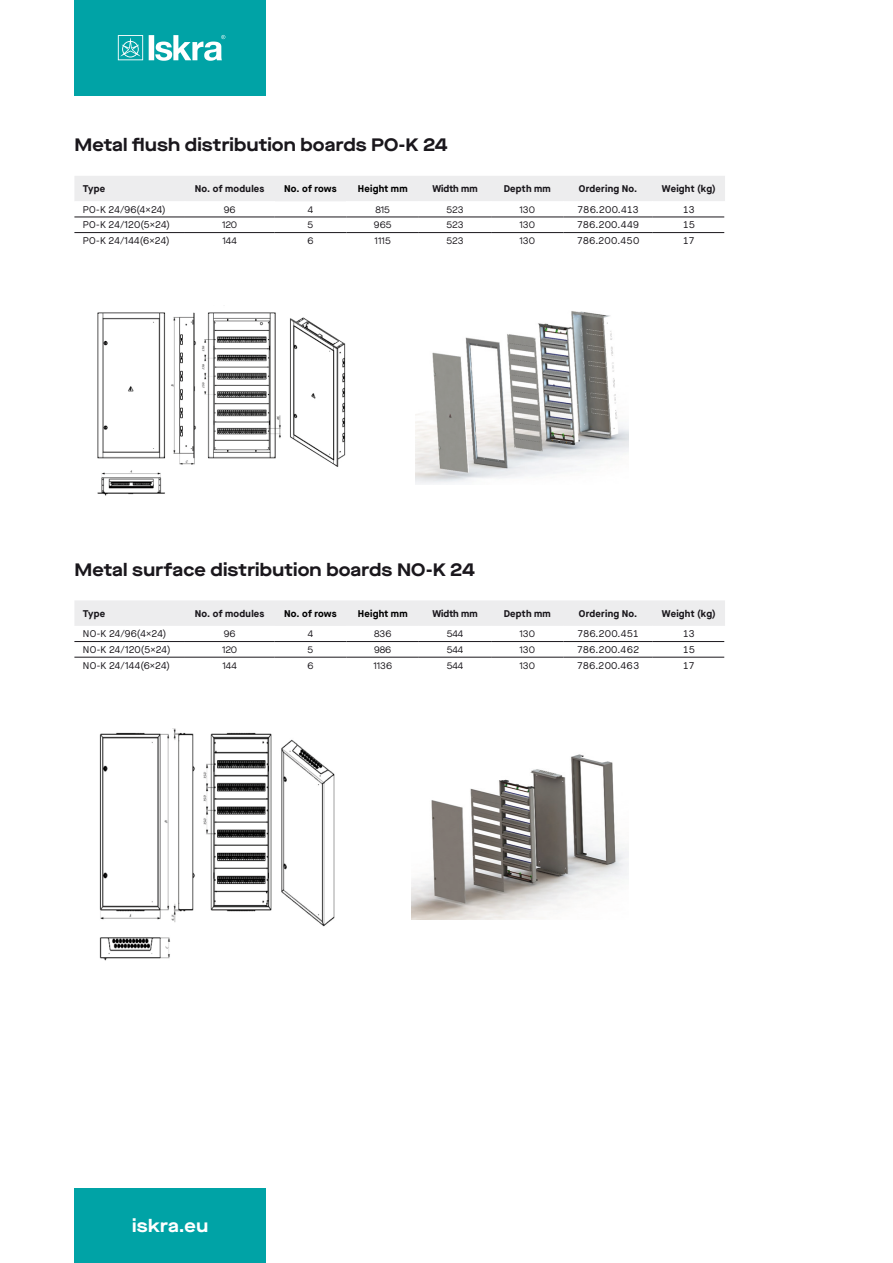
<style>
.page{position:relative;width:893px;height:1263px;background:#fff}
.page>*{position:absolute;margin:0;border:0;box-sizing:border-box;transform-origin:0 0}
.t1{font:700 expanded 18px "Maison Neue";letter-spacing:.01em;color:#1a171c}
.t2{font:700 expanded 18px "Maison Neue";letter-spacing:.015em;color:#fff}
.t3{font:9.75px "Maison Neue";letter-spacing:.005em;color:#1a171c}
.t4{font:700 9.75px "Maison Neue";letter-spacing:.025em;color:#1a171c}
.t5{font:700 9.75px "Maison Neue";letter-spacing:.02em;color:#000}
</style>
<div class="page">
<div style="left:74px;top:1188px;width:192px;height:75px;background:#00a3a6"></div>
<svg style="left:74px;top:176px;width:651px;height:58px"></svg>
<hr style="left:74px;top:217px;width:111px;height:1px;background:#1a171c">
<hr style="left:185px;top:217px;width:89px;height:1px;background:#1a171c">
<hr style="left:274px;top:217px;width:73px;height:1px;background:#1a171c">
<hr style="left:347px;top:217px;width:72px;height:1px;background:#1a171c">
<hr style="left:419px;top:217px;width:72px;height:1px;background:#1a171c">
<hr style="left:74px;top:232px;width:111px;height:1px;background:#1a171c">
<hr style="left:185px;top:232px;width:89px;height:1px;background:#1a171c">
<hr style="left:274px;top:232px;width:73px;height:1px;background:#1a171c">
<hr style="left:347px;top:232px;width:72px;height:1px;background:#1a171c">
<hr style="left:419px;top:232px;width:72px;height:1px;background:#1a171c">
<hr style="left:491px;top:217px;width:72px;height:1px;background:#1a171c">
<hr style="left:563px;top:217px;width:90px;height:1px;background:#1a171c">
<hr style="left:653px;top:217px;width:71px;height:1px;background:#1a171c">
<hr style="left:491px;top:232px;width:72px;height:1px;background:#1a171c">
<hr style="left:563px;top:232px;width:90px;height:1px;background:#1a171c">
<hr style="left:653px;top:232px;width:71px;height:1px;background:#1a171c">
<img style="left:97px;top:312px;width:249px;height:184px">
<img style="left:416px;top:311px;width:213px;height:173px">
<img style="left:99px;top:728px;width:236px;height:233px">
<img style="left:412px;top:754px;width:217px;height:165px">
<svg style="left:74px;top:600px;width:651px;height:58px"></svg>
<hr style="left:74px;top:641px;width:111px;height:1px;background:#1a171c">
<hr style="left:185px;top:641px;width:89px;height:1px;background:#1a171c">
<hr style="left:274px;top:641px;width:73px;height:1px;background:#1a171c">
<hr style="left:347px;top:641px;width:72px;height:1px;background:#1a171c">
<hr style="left:419px;top:641px;width:72px;height:1px;background:#1a171c">
<hr style="left:74px;top:657px;width:111px;height:1px;background:#1a171c">
<hr style="left:185px;top:657px;width:89px;height:1px;background:#1a171c">
<hr style="left:274px;top:657px;width:73px;height:1px;background:#1a171c">
<hr style="left:347px;top:657px;width:72px;height:1px;background:#1a171c">
<hr style="left:419px;top:657px;width:72px;height:1px;background:#1a171c">
<hr style="left:491px;top:641px;width:72px;height:1px;background:#1a171c">
<hr style="left:563px;top:641px;width:90px;height:1px;background:#1a171c">
<hr style="left:653px;top:641px;width:71px;height:1px;background:#1a171c">
<hr style="left:491px;top:657px;width:72px;height:1px;background:#1a171c">
<hr style="left:563px;top:657px;width:90px;height:1px;background:#1a171c">
<hr style="left:653px;top:657px;width:71px;height:1px;background:#1a171c">
<div style="left:74px;top:0;width:192px;height:96px;background:#00a3a6"></div>
<svg style="left:118px;top:35px;width:107px;height:26px"></svg>
<p class="t1" style="left:74px;top:132px;width:375px">Metal flush distribution boards PO-K 24</p>
<p class="t4" style="left:83px;top:182px;width:24px">Type</p>
<p class="t4" style="left:195px;top:182px;width:71px">No. of modules</p>
<p class="t5" style="left:284px;top:182px;width:54px">No. of rows</p>
<p class="t5" style="left:358px;top:182px;width:51px">Height mm</p>
<p class="t4" style="left:432px;top:182px;width:47px">Width mm</p>
<p class="t4" style="left:504px;top:182px;width:49px">Depth mm</p>
<p class="t4" style="left:579px;top:182px;width:60px">Ordering No.</p>
<p class="t4" style="left:662px;top:182px;width:56px">Weight (kg)</p>
<p class="t3" style="left:83px;top:203px;width:84px">PO-K 24/96(4x24)</p>
<p class="t3" style="left:224px;top:203px;width:13px">96</p>
<p class="t3" style="left:308px;top:203px;width:7px">4</p>
<p class="t3" style="left:375px;top:203px;width:16px">815</p>
<p class="t3" style="left:447px;top:203px;width:18px">523</p>
<p class="t3" style="left:520px;top:203px;width:17px">130</p>
<p class="t3" style="left:577px;top:203px;width:63px">786.200.413</p>
<p class="t3" style="left:683px;top:203px;width:14px">13</p>
<p class="t3" style="left:83px;top:218px;width:89px">PO-K 24/120(5x24)</p>
<p class="t3" style="left:222px;top:218px;width:17px">120</p>
<p class="t3" style="left:308px;top:218px;width:7px">5</p>
<p class="t3" style="left:374px;top:218px;width:19px">965</p>
<p class="t3" style="left:447px;top:218px;width:18px">523</p>
<p class="t3" style="left:520px;top:218px;width:17px">130</p>
<p class="t3" style="left:577px;top:218px;width:64px">786.200.449</p>
<p class="t3" style="left:683px;top:218px;width:14px">15</p>
<p class="t3" style="left:83px;top:234px;width:88px">PO-K 24/144(6x24)</p>
<p class="t3" style="left:222px;top:234px;width:16px">144</p>
<p class="t3" style="left:307px;top:234px;width:7px">6</p>
<p class="t3" style="left:375px;top:234px;width:18px">1115</p>
<p class="t3" style="left:447px;top:234px;width:18px">523</p>
<p class="t3" style="left:520px;top:234px;width:17px">130</p>
<p class="t3" style="left:577px;top:234px;width:64px">786.200.450</p>
<p class="t3" style="left:683px;top:234px;width:13px">17</p>
<p class="t1" style="left:74px;top:557px;width:402px">Metal surface distribution boards NO-K 24</p>
<p class="t4" style="left:83px;top:606px;width:24px">Type</p>
<p class="t4" style="left:195px;top:606px;width:71px">No. of modules</p>
<p class="t5" style="left:284px;top:606px;width:54px">No. of rows</p>
<p class="t5" style="left:358px;top:606px;width:51px">Height mm</p>
<p class="t4" style="left:432px;top:606px;width:47px">Width mm</p>
<p class="t4" style="left:504px;top:606px;width:49px">Depth mm</p>
<p class="t4" style="left:579px;top:606px;width:60px">Ordering No.</p>
<p class="t4" style="left:662px;top:606px;width:56px">Weight (kg)</p>
<p class="t3" style="left:83px;top:627px;width:85px">NO-K 24/96(4x24)</p>
<p class="t3" style="left:224px;top:627px;width:13px">96</p>
<p class="t3" style="left:308px;top:627px;width:7px">4</p>
<p class="t3" style="left:374px;top:627px;width:19px">836</p>
<p class="t3" style="left:447px;top:627px;width:18px">544</p>
<p class="t3" style="left:520px;top:627px;width:17px">130</p>
<p class="t3" style="left:577px;top:627px;width:64px">786.200.451</p>
<p class="t3" style="left:683px;top:627px;width:14px">13</p>
<p class="t3" style="left:83px;top:643px;width:89px">NO-K 24/120(5x24)</p>
<p class="t3" style="left:222px;top:643px;width:17px">120</p>
<p class="t3" style="left:308px;top:643px;width:7px">5</p>
<p class="t3" style="left:374px;top:643px;width:19px">986</p>
<p class="t3" style="left:447px;top:643px;width:18px">544</p>
<p class="t3" style="left:520px;top:643px;width:17px">130</p>
<p class="t3" style="left:577px;top:643px;width:64px">786.200.462</p>
<p class="t3" style="left:683px;top:643px;width:14px">15</p>
<p class="t3" style="left:83px;top:659px;width:89px">NO-K 24/144(6x24)</p>
<p class="t3" style="left:222px;top:659px;width:16px">144</p>
<p class="t3" style="left:307px;top:659px;width:7px">6</p>
<p class="t3" style="left:373px;top:659px;width:20px">1136</p>
<p class="t3" style="left:447px;top:659px;width:18px">544</p>
<p class="t3" style="left:520px;top:659px;width:17px">130</p>
<p class="t3" style="left:577px;top:659px;width:64px">786.200.463</p>
<p class="t3" style="left:683px;top:659px;width:13px">17</p>
<h1 class="t2" style="left:132px;top:1213px;width:78px">iskra.eu</h1>
</div>
